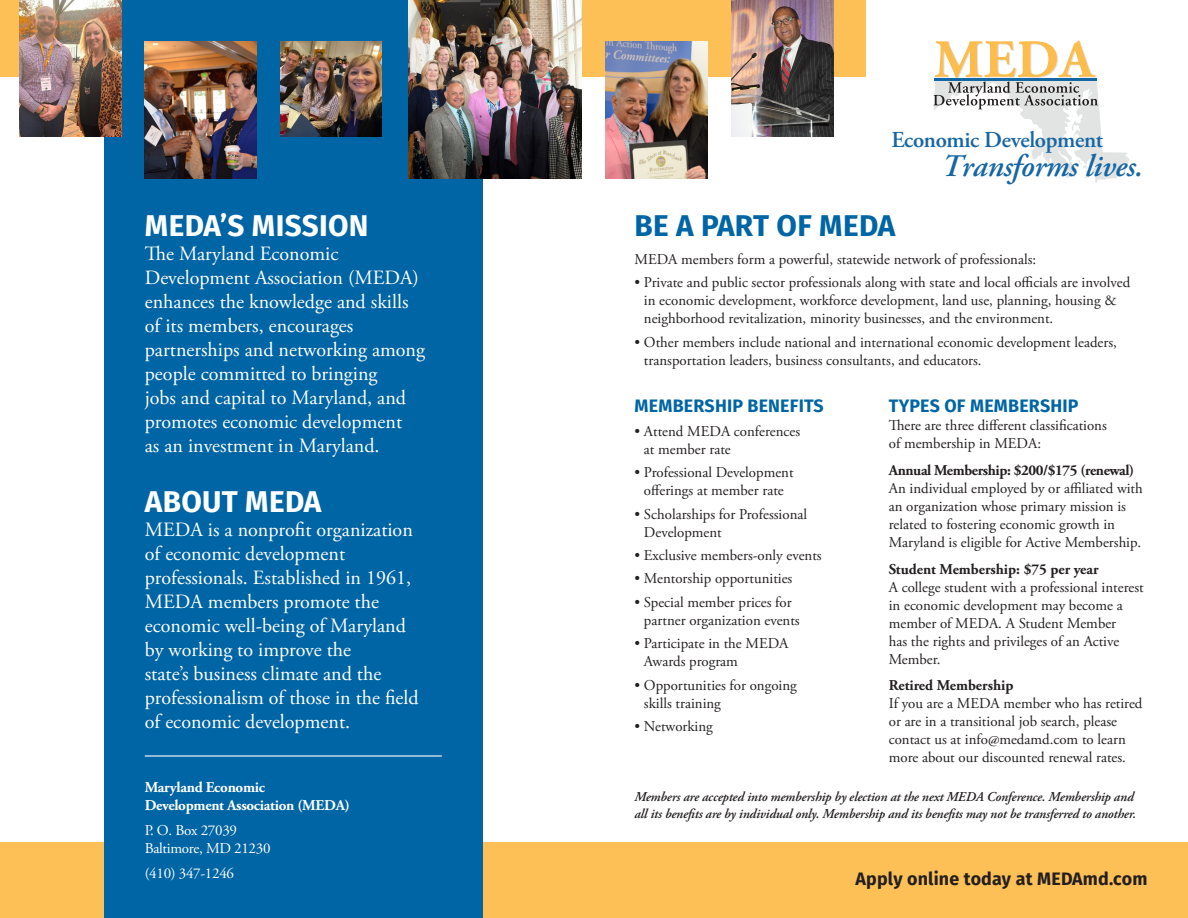
<style>
.page{position:relative;width:1188px;height:918px;background:#fff}
.page>*{position:absolute;margin:0;border:0;box-sizing:border-box;transform-origin:0 0}
.t1{font:italic 600 31.35px "Adobe Garamond Pro";letter-spacing:-.01em;color:#1566a4}
.t2{font:700 30px "Fira Sans";letter-spacing:.01em;color:#fff}
.t3{font:700 30px "Fira Sans";letter-spacing:.01em;color:#0065a4}
.t4{font:600 22.8px "Adobe Garamond Pro";letter-spacing:-.015em;color:#1566a4}
.t5{font:20.25px/24px "Adobe Garamond Pro";color:#fff}
.t6{font:700 18px "Fira Sans";letter-spacing:.01em;color:#0065a4}
.t7{font:700 18px "Fira Sans";letter-spacing:.01em;color:#231f20}
.t8{font:15px/18px "Adobe Garamond Pro";color:#231f20}
.t9{font:700 15px "Adobe Garamond Pro";letter-spacing:-.005em;color:#231f20}
.t10{font:700 15px "Adobe Garamond Pro";letter-spacing:-.02em;color:#fff}
.t11{font:15px "Adobe Garamond Pro";letter-spacing:-.02em;color:#fff}
.t12{font:700 15px "Adobe Garamond Pro";letter-spacing:-.025em;color:#231f20}
.t13{font:italic 600 13.5px/16.5px "Adobe Garamond Pro";letter-spacing:-.01em;color:#231f20}
</style>
<div class="page">
<div style="left:0;top:0;width:865px;height:77px;background:#fdc056"></div>
<div style="left:0;top:842px;width:1188px;height:76px;background:#fdc056"></div>
<svg style="left:933px;top:40px;width:196px;height:143px"></svg>
<div style="left:104px;top:0;width:378px;height:918px;background:#0065a4"></div>
<img style="left:408px;top:0;width:173px;height:178px">
<img style="left:606px;top:41px;width:101px;height:137px">
<img style="left:145px;top:41px;width:112px;height:137px">
<img style="left:280px;top:41px;width:102px;height:96px">
<img style="left:732px;top:0;width:101px;height:137px">
<img style="left:20px;top:0;width:101px;height:137px">
<hr style="left:145px;top:755px;width:297px;height:2px;background:#fff">
<p class="t2" style="left:145px;top:201px;width:225px">MEDA’S MISSION</p>
<p class="t5" style="left:145px;top:243px;width:282px">The Maryland Economic<br>Development Association (MEDA) enhances the knowledge and skills of its members, encourages partnerships and networking among people committed to bringing<br>jobs and capital to Maryland, and promotes economic development<br>as an investment in Maryland.</p>
<p class="t2" style="left:145px;top:477px;width:178px">ABOUT MEDA</p>
<p class="t5" style="left:145px;top:519px;width:275px">MEDA is a nonprofit organization of economic development professionals. Established in 1961,<br>MEDA members promote the economic well-being of Maryland by working to improve the<br>state’s business climate and the professionalism of those in the field of economic development.</p>
<p class="t10" style="left:145px;top:779px;width:122px">Maryland Economic</p>
<p class="t10" style="left:145px;top:797px;width:207px">Development Association (MEDA)</p>
<p class="t11" style="left:145px;top:821px;width:94px">P. O. Box 27039</p>
<p class="t11" style="left:145px;top:839px;width:127px">Baltimore, MD 21230</p>
<p class="t11" style="left:145px;top:864px;width:91px">(410) 347-1246</p>
<p class="t4" style="left:891px;top:127px;width:213px">Economic Development</p>
<p class="t1" style="left:942px;top:148px;width:203px">Transforms lives.</p>
<p class="t3" style="left:635px;top:201px;width:262px">BE A PART OF MEDA</p>
<p class="t8" style="left:634px;top:251px;width:403px">MEDA members form a powerful, statewide network of professionals:</p>
<p class="t8" style="left:644px;top:274px;width:488px;text-indent:-9px">• Private and public sector professionals along with state and local officials are involved in economic development, workforce development, land use, planning, housing &amp; neighborhood revitalization, minority businesses, and the environment.</p>
<p class="t8" style="left:644px;top:334px;width:474px;text-indent:-9px">• Other members include national and international economic development leaders, transportation leaders, business consultants, and educators.</p>
<p class="t6" style="left:635px;top:391px;width:191px">MEMBERSHIP BENEFITS</p>
<p class="t8" style="left:644px;top:422px;width:158px;text-indent:-9px">• Attend MEDA conferences at member rate</p>
<p class="t8" style="left:634px;top:464px;width:161px;text-align:center">• Professional Development offerings at member rate</p>
<p class="t8" style="left:644px;top:505px;width:165px;text-indent:-9px">• Scholarships for Professional<br>Development</p>
<p class="t8" style="left:634px;top:547px;width:189px">• Exclusive members-only events</p>
<p class="t8" style="left:634px;top:570px;width:159px">• Mentorship opportunities</p>
<p class="t8" style="left:644px;top:593px;width:157px;text-indent:-9px">• Special member prices for partner organization events</p>
<p class="t8" style="left:644px;top:635px;width:146px;text-indent:-9px">• Participate in the MEDA<br>Awards program</p>
<p class="t8" style="left:644px;top:676px;width:154px;text-indent:-9px">• Opportunities for ongoing skills training</p>
<p class="t8" style="left:634px;top:718px;width:80px">• Networking</p>
<p class="t6" style="left:889px;top:391px;width:191px">TYPES OF MEMBERSHIP</p>
<p class="t8" style="left:889px;top:417px;width:220px">There are three different classifications of membership in MEDA:</p>
<p class="t12" style="left:889px;top:461px;width:247px">Annual Membership: $200/$175 (renewal)</p>
<p class="t8" style="left:889px;top:480px;width:256px">An individual employed by or affiliated with an organization whose primary mission is related to fostering economic growth in Maryland is eligible for Active Membership.</p>
<p class="t9" style="left:889px;top:560px;width:211px">Student Membership: $75 per year</p>
<p class="t8" style="left:889px;top:578px;width:256px">A college student with a professional interest in economic development may become a member of MEDA. A Student Member<br>has the rights and privileges of an Active Member.</p>
<p class="t9" style="left:889px;top:677px;width:126px">Retired Membership</p>
<p class="t8" style="left:889px;top:695px;width:255px">If you are a MEDA member who has retired or are in a transitional job search, please contact us at info@medamd.com to learn more about our discounted renewal rates.</p>
<p class="t13" style="left:634px;top:789px;width:503px">Members are accepted into membership by election at the next MEDA Conference. Membership and all its benefits are by individual only. Membership and its benefits may not be transferred to another.</p>
<p class="t7" style="left:856px;top:864px;width:293px">Apply online today at MEDAmd.com</p>
</div>
